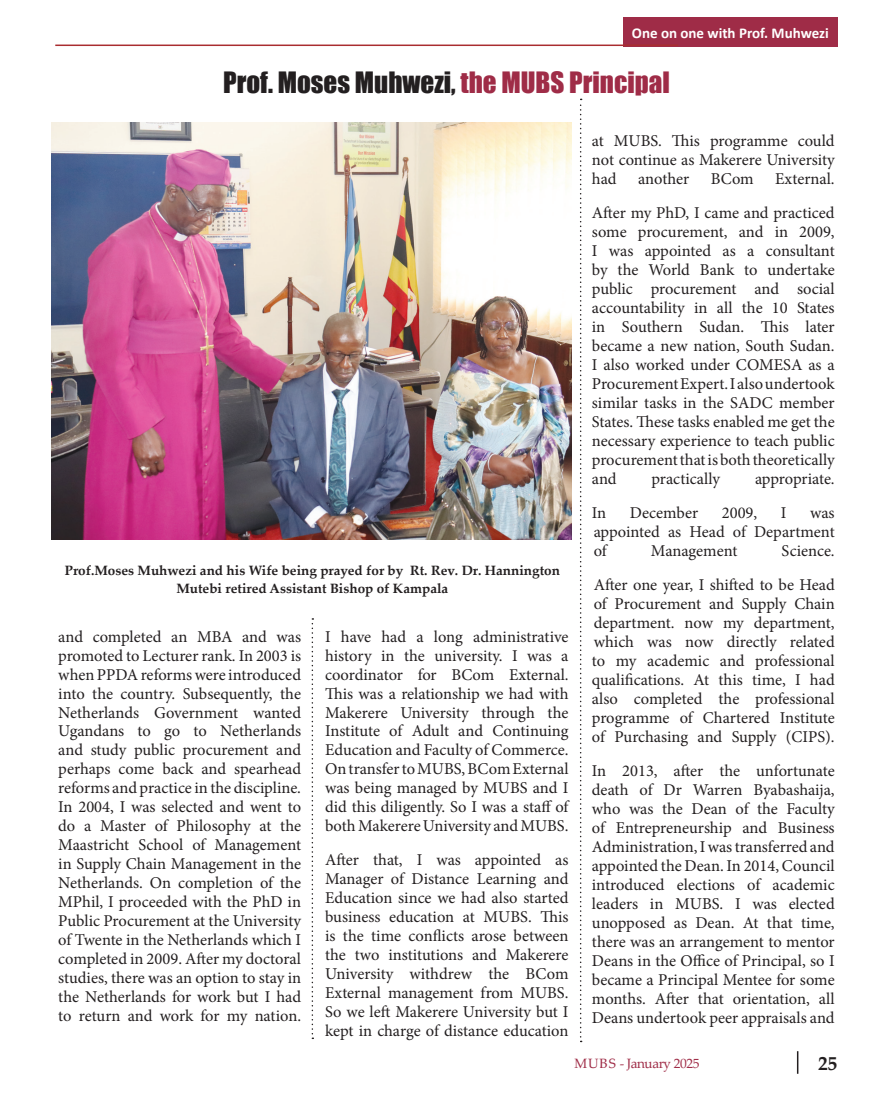
<style>
.page{position:relative;width:893px;height:1106px;background:#fff}
.page>*{position:absolute;margin:0;border:0;box-sizing:border-box;transform-origin:0 0}
.t1{font:27px "Impact";color:#231f20}
.t2{font:700 19.5px "Palatino Linotype";color:#231f20}
.t3{font:16.5px/19px "Minion Pro";color:#231f20;text-align:justify}
.t4{font:700 15px "Calibri";color:#fff}
.t5{font:700 13.5px/18px "Palatino Linotype";color:#231f20;text-align:center}
.t6{font:13.5px "Palatino Linotype";letter-spacing:-.03em;color:#9f2c47}
.s1{color:#9f2c47}
</style>
<div class="page">
<svg style="left:797px;top:1051px;width:1px;height:22px"></svg>
<img style="left:52px;top:122px;width:519px;height:417px">
<div style="left:623px;top:17px;width:215px;height:30px;background:#9f2c47"></div>
<hr style="left:55px;top:45px;width:623px;height:1px;background:#a92d30">
<svg style="left:312px;top:618px;width:1px;height:421px"></svg>
<svg style="left:580px;top:99px;width:2px;height:943px"></svg>
<p class="t4" style="left:632px;top:22px;width:198px">One on one with Prof. Muhwezi</p>
<p class="t1" style="left:223px;top:61px;width:448px">Prof. Moses Muhwezi, <span class="s1">the MUBS Principal</span></p>
<p class="t5" style="left:65px;top:560px;width:497px">Prof.Moses Muhwezi and his Wife being prayed for by Rt. Rev. Dr. Hannington<br>Mutebi retired Assistant Bishop of Kampala</p>
<p class="t3" style="left:58px;top:627px;width:244px">and completed an MBA and was promoted to Lecturer rank. In 2003 is when PPDA reforms were introduced into the country. Subsequently, the Netherlands Government wanted Ugandans to go to Netherlands and study public procurement and perhaps come back and spearhead reforms and practice in the discipline.<br>In 2004, I was selected and went to do a Master of Philosophy at the Maastricht School of Management in Supply Chain Management in the Netherlands. On completion of the MPhil, I proceeded with the PhD in Public Procurement at the University of Twente in the Netherlands which I completed in 2009. After my doctoral studies, there was an option to stay in the Netherlands for work but I had to return and work for my nation.</p>
<p class="t3" style="left:325px;top:627px;width:245px">I have had a long administrative history in the university. I was a coordinator for BCom External.<br>This was a relationship we had with Makerere University through the Institute of Adult and Continuing Education and Faculty of Commerce.<br>On transfer to MUBS, BCom External was being managed by MUBS and I did this diligently. So I was a staff of both Makerere University and MUBS.</p>
<p class="t3" style="left:325px;top:850px;width:245px">After that, I was appointed as Manager of Distance Learning and Education since we had also started business education at MUBS. This is the time conflicts arose between the two institutions and Makerere University withdrew the BCom External management from MUBS.<br>So we left Makerere University but I kept in charge of distance education</p>
<p class="t3" style="left:592px;top:132px;width:244px">at MUBS. This programme could not continue as Makerere University had</p>
<p class="t3" style="left:638px;top:170px;width:53px">another</p>
<p class="t3" style="left:711px;top:170px;width:44px">BCom</p>
<p class="t3" style="left:775px;top:170px;width:61px">External.</p>
<p class="t3" style="left:592px;top:204px;width:244px">After my PhD, I came and practiced some procurement, and in 2009, I was appointed as a consultant by the World Bank to undertake public procurement and social accountability in all the 10 States in Southern Sudan. This later became a new nation, South Sudan.<br>I also worked under COMESA as a Procurement Expert. I also undertook similar tasks in the SADC member States. These tasks enabled me get the necessary experience to teach public procurement that is both theoretically and</p>
<p class="t3" style="left:651px;top:469px;width:70px">practically</p>
<p class="t3" style="left:755px;top:469px;width:81px">appropriate.</p>
<p class="t3" style="left:592px;top:503px;width:16px">In</p>
<p class="t3" style="left:630px;top:503px;width:70px">December</p>
<p class="t3" style="left:722px;top:503px;width:37px">2009,</p>
<p class="t3" style="left:781px;top:503px;width:7px">I</p>
<p class="t3" style="left:594px;top:503px;width:242px;text-indent:216px">was appointed as Head of Department of</p>
<p class="t3" style="left:651px;top:541px;width:87px">Management</p>
<p class="t3" style="left:782px;top:541px;width:55px">Science.</p>
<p class="t3" style="left:592px;top:575px;width:244px">After one year, I shifted to be Head of Procurement and Supply Chain department. now my department, which was now directly related to my academic and professional qualifications. At this time, I had also completed the professional programme of Chartered Institute of Purchasing and Supply (CIPS).</p>
<p class="t3" style="left:592px;top:761px;width:244px">In 2013, after the unfortunate death of Dr Warren Byabashaija, who was the Dean of the Faculty of Entrepreneurship and Business Administration, I was transferred and appointed the Dean. In 2014, Council introduced elections of academic leaders in MUBS. I was elected unopposed as Dean. At that time, there was an arrangement to mentor Deans in the Office of Principal, so I became a Principal Mentee for some months. After that orientation, all Deans undertook peer appraisals and</p>
<p class="t6" style="left:574px;top:1053px;width:127px">MUBS - January 2025</p>
<p class="t2" style="left:818px;top:1049px;width:21px">25</p>
</div>
